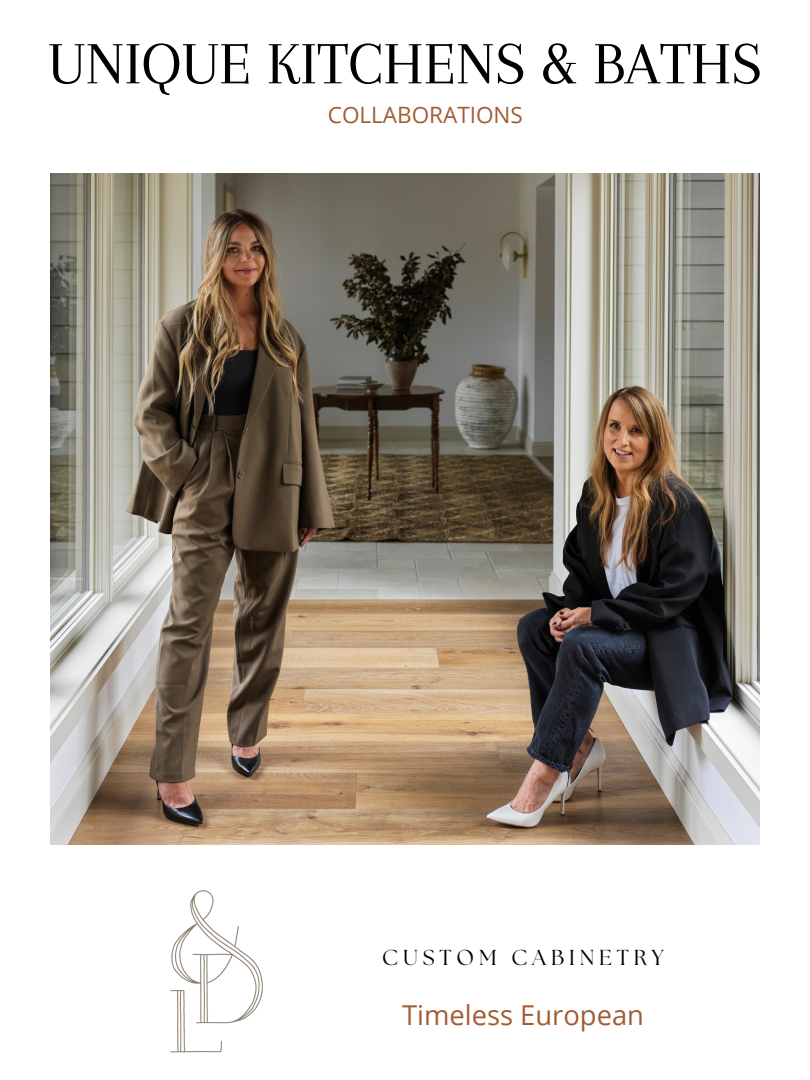
<style>
.page{position:relative;width:810px;height:1080px;background:#fff}
.page>*{position:absolute;margin:0;border:0;box-sizing:border-box;transform-origin:0 0}
.t1{font:62.19px "Arapey";color:#000}
.t2{font:27.31px "Open Sans";color:#a15d34}
.t3{font:22.5px "Open Sans";color:#a15d34}
.t4{font:21.62px "The Seasons";letter-spacing:.225em;color:#000}
</style>
<div class="page">
<img style="left:50px;top:174px;width:710px;height:670px">
<img style="left:170px;top:890px;width:93px;height:163px">
<p class="t1" style="left:48px;top:29px;width:716px">UNIQUE KITCHENS &amp; BATHS</p>
<p class="t3" style="left:328px;top:99px;width:196px">COLLABORATIONS</p>
<p class="t4" style="left:382px;top:947px;width:283px">CUSTOM CABINETRY</p>
<p class="t2" style="left:402px;top:996px;width:243px">Timeless European</p>
</div>
